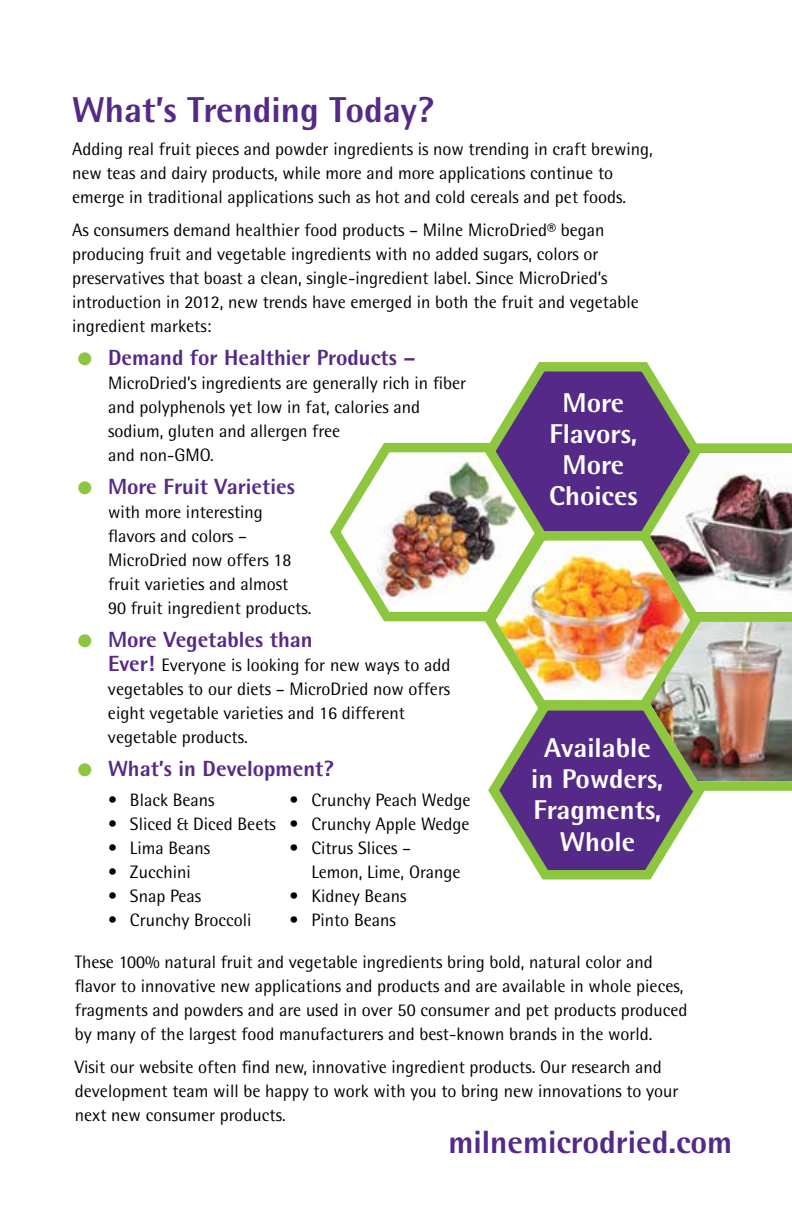
<style>
.page{position:relative;width:792px;height:1224px;background:#fff}
.page>*{position:absolute;margin:0;border:0;box-sizing:border-box;transform-origin:0 0}
.t1{font:800 36px "Rotis Semi Sans";color:#552988}
.t2{font:800 32.2px "Rotis Semi Sans";color:#552988}
.t3{font:800 27.2px/31.2px "Rotis Semi Sans";color:#fff;text-align:center}
.t4{font:800 22px "Rotis Semi Sans";color:#552988}
.t5{font:18px/24px "Rotis Semi Sans";color:#000}
.s1{color:#8dc63f}
.s2{font-weight:800;font-size:22px;color:#552988}
</style>
<div class="page">
<svg style="left:540px;top:875px;width:113px;height:5px"></svg>
<svg style="left:536px;top:362px;width:114px;height:5px"></svg>
<img style="left:335px;top:367px;width:457px;height:508px">
<img style="left:477px;top:523px;width:232px;height:195px">
<h1 class="t1" style="left:72px;top:87px;width:363px">What’s Trending Today?</h1>
<p class="t5" style="left:72px;top:137px;width:582px">Adding real fruit pieces and powder ingredients is now trending in craft brewing, new teas and dairy products, while more and more applications continue to emerge in traditional applications such as hot and cold cereals and pet foods.</p>
<p class="t5" style="left:72px;top:218px;width:568px">As consumers demand healthier food products – Milne MicroDried® began producing fruit and vegetable ingredients with no added sugars, colors or preservatives that boast a clean, single-ingredient label. Since MicroDried’s introduction in 2012, new trends have emerged in both the fruit and vegetable ingredient markets:</p>
<p class="t4" style="left:78px;top:344px;width:339px"><span class="s1">●</span> Demand for Healthier Products –</p>
<p class="t5" style="left:108px;top:371px;width:360px">MicroDried’s ingredients are generally rich in fiber and polyphenols yet low in fat, calories and sodium, gluten and allergen free<br>and non-GMO.</p>
<p class="t4" style="left:78px;top:473px;width:218px"><span class="s1">●</span> More Fruit Varieties</p>
<p class="t5" style="left:108px;top:500px;width:205px">with more interesting flavors and colors –<br>MicroDried now offers 18 fruit varieties and almost<br>90 fruit ingredient products.</p>
<p class="t4" style="left:78px;top:626px;width:236px"><span class="s1">●</span> More Vegetables than</p>
<p class="t5" style="left:108px;top:653px;width:344px"><span class="s2">Ever!</span> Everyone is looking for new ways to add vegetables to our diets – MicroDried now offers eight vegetable varieties and 16 different vegetable products.</p>
<p class="t4" style="left:78px;top:755px;width:257px"><span class="s1">●</span> What’s in Development?</p>
<h3 class="t3" style="left:549px;top:387px;width:90px">More<br>Flavors,<br>More<br>Choices</h3>
<h3 class="t3" style="left:531px;top:732px;width:134px">Available in Powders,<br>Fragments,<br>Whole</h3>
<p class="t5" style="left:289px;top:787px;width:183px">• Crunchy Peach Wedge</p>
<p class="t5" style="left:289px;top:811px;width:182px">• Crunchy Apple Wedge</p>
<p class="t5" style="left:311px;top:835px;width:151px;text-indent:-22px">• Citrus Slices –<br>Lemon, Lime, Orange</p>
<p class="t5" style="left:289px;top:883px;width:118px">• Kidney Beans</p>
<p class="t5" style="left:289px;top:907px;width:108px">• Pinto Beans</p>
<p class="t5" style="left:108px;top:788px;width:108px">• Black Beans</p>
<p class="t5" style="left:108px;top:812px;width:169px">• Sliced &amp; Diced Beets</p>
<p class="t5" style="left:108px;top:836px;width:104px">• Lima Beans</p>
<p class="t5" style="left:108px;top:860px;width:84px">• Zucchini</p>
<p class="t5" style="left:108px;top:884px;width:95px">• Snap Peas</p>
<p class="t5" style="left:108px;top:908px;width:145px">• Crunchy Broccoli</p>
<p class="t5" style="left:75px;top:950px;width:614px">These 100% natural fruit and vegetable ingredients bring bold, natural color and flavor to innovative new applications and products and are available in whole pieces, fragments and powders and are used in over 50 consumer and pet products produced by many of the largest food manufacturers and best-known brands in the world.</p>
<p class="t5" style="left:75px;top:1055px;width:605px">Visit our website often find new, innovative ingredient products. Our research and development team will be happy to work with you to bring new innovations to your next new consumer products.</p>
<h2 class="t2" style="left:448px;top:1122px;width:285px">milnemicrodried.com</h2>
</div>
